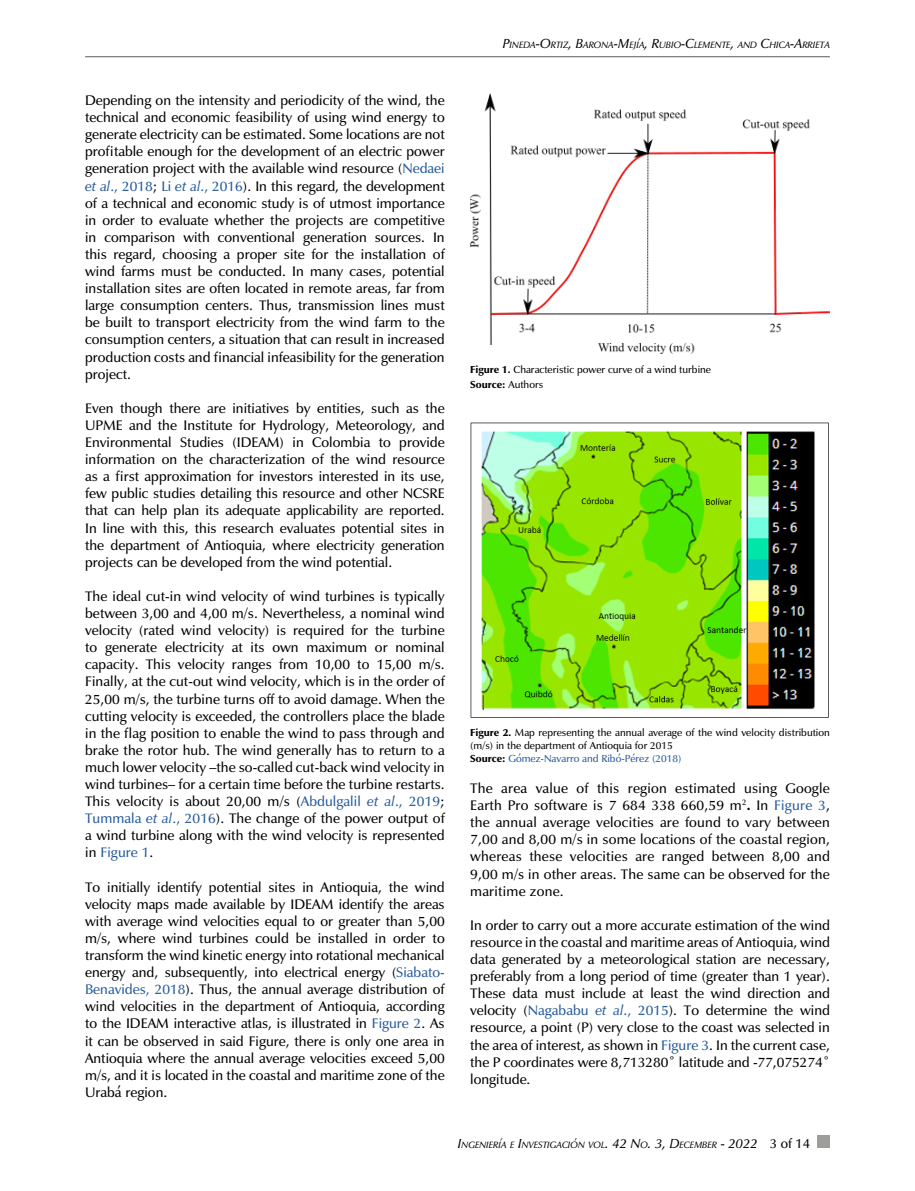
<style>
.page{position:relative;width:915px;height:1191px;background:#fff}
.page>*{position:absolute;margin:0;border:0;box-sizing:border-box;transform-origin:0 0}
.t1{font:14.25px/17.1px "Epigrafica";color:#000;text-align:justify}
.t2{font:13.5px "Epigrafica";color:#000}
.t3{font:10.5px/12.6px "Epigrafica";color:#000}
.t4{font:italic 9.45px "Epigrafica";color:#000}
.s1{font-size:13.5px}
.s2{color:#275b9b}
.s3{font-style:italic;color:#275b9b}
.s4{font-weight:700}
</style>
<div class="page">
<hr style="left:85px;top:56px;width:744px;height:1px;background:#706f6f">
<div style="left:816px;top:1135px;width:13px;height:13px;background:#9d9d9c"></div>
<img style="left:470px;top:93px;width:359px;height:260px">
<img style="left:470px;top:423px;width:359px;height:295px">
<p class="t4" style="left:502px;top:39px;width:328px"><span class="s1">P</span>INEDA<span class="s1">-O</span>RTIZ<span class="s1">, B</span>ARONA<span class="s1">-M</span>EJÍA<span class="s1">, R</span>UBIO<span class="s1">-C</span>LEMENTE<span class="s1">,</span> AND <span class="s1">C</span>HICA<span class="s1">-A</span>RRIETA</p>
<p class="t1" style="left:85px;top:91px;width:361px">Depending on the intensity and periodicity of the wind, the technical and economic feasibility of using wind energy to generate electricity can be estimated. Some locations are not profitable enough for the development of an electric power generation project with the available wind resource (<span class="s2">Nedaei </span><span class="s3">et al</span><span class="s2">., 2018</span>; <span class="s2">Li</span> <span class="s3">et al</span><span class="s2">., 2016</span>). In this regard, the development of a technical and economic study is of utmost importance in order to evaluate whether the projects are competitive in comparison with conventional generation sources. In this regard, choosing a proper site for the installation of wind farms must be conducted. In many cases, potential installation sites are often located in remote areas, far from large consumption centers. Thus, transmission lines must be built to transport electricity from the wind farm to the consumption centers, a situation that can result in increased production costs and financial infeasibility for the generation project.</p>
<p class="t1" style="left:85px;top:399px;width:361px">Even though there are initiatives by entities, such as the UPME and the Institute for Hydrology, Meteorology, and Environmental Studies (IDEAM) in Colombia to provide information on the characterization of the wind resource as a first approximation for investors interested in its use, few public studies detailing this resource and other NCSRE that can help plan its adequate applicability are reported.<br>In line with this, this research evaluates potential sites in the department of Antioquia, where electricity generation projects can be developed from the wind potential.</p>
<p class="t1" style="left:85px;top:587px;width:361px">The ideal cut-in wind velocity of wind turbines is typically between 3,00 and 4,00 m/s. Nevertheless, a nominal wind velocity (rated wind velocity) is required for the turbine to generate electricity at its own maximum or nominal capacity. This velocity ranges from 10,00 to 15,00 m/s.<br>Finally, at the cut-out wind velocity, which is in the order of 25,00 m/s, the turbine turns off to avoid damage. When the cutting velocity is exceeded, the controllers place the blade in the flag position to enable the wind to pass through and brake the rotor hub. The wind generally has to return to a much lower velocity –the so-called cut-back wind velocity in wind turbines– for a certain time before the turbine restarts.<br>This velocity is about 20,00 m/s (<span class="s2">Abdulgalil</span> <span class="s3">et al</span><span class="s2">., 2019</span>; <span class="s2">Tummala</span> <span class="s3">et al</span><span class="s2">., 2016</span>). The change of the power output of a wind turbine along with the wind velocity is represented in <span class="s2">Figure 1</span>.</p>
<p class="t1" style="left:85px;top:878px;width:361px">To initially identify potential sites in Antioquia, the wind velocity maps made available by IDEAM identify the areas with average wind velocities equal to or greater than 5,00 m/s, where wind turbines could be installed in order to transform the wind kinetic energy into rotational mechanical energy and, subsequently, into electrical energy (<span class="s2">Siabato-Benavides, 2018</span>). Thus, the annual average distribution of wind velocities in the department of Antioquia, according to the IDEAM interactive atlas, is illustrated in <span class="s2">Figure 2</span>. As it can be observed in said Figure, there is only one area in Antioquia where the annual average velocities exceed 5,00 m/s, and it is located in the coastal and maritime zone of the Urabá region.</p>
<p class="t3" style="left:470px;top:362px;width:242px;line-height:14.4px"><span class="s4">Figure 1.</span> Characteristic power curve of a wind turbine<br><span class="s4">Source:</span> Authors</p>
<p class="t3" style="left:470px;top:726px;width:361px"><span class="s4">Figure 2.</span> Map representing the annual average of the wind velocity distribution (m/s) in the department of Antioquia for 2015<br><span class="s4">Source:</span> <span class="s2">Gómez-Navarro and Ribó-Pérez (2018)</span></p>
<p class="t1" style="left:470px;top:779px;width:361px">The area value of this region estimated using Google Earth Pro software is 7 684 338 660,59 m<sup>2</sup><span class="s4">.</span> In <span class="s2">Figure 3</span>, the annual average velocities are found to vary between 7,00 and 8,00 m/s in some locations of the coastal region, whereas these velocities are ranged between 8,00 and 9,00 m/s in other areas. The same can be observed for the maritime zone.</p>
<p class="t1" style="left:470px;top:916px;width:361px">In order to carry out a more accurate estimation of the wind resource in the coastal and maritime areas of Antioquia, wind data generated by a meteorological station are necessary, preferably from a long period of time (greater than 1 year).<br>These data must include at least the wind direction and velocity (<span class="s2">Nagababu</span> <span class="s3">et al</span><span class="s2">., 2015</span>). To determine the wind resource, a point (P) very close to the coast was selected in the area of interest, as shown in <span class="s2">Figure 3</span>. In the current case, the P coordinates were 8,713280° latitude and -77,075274° longitude.</p>
<p class="t4" style="left:457px;top:1139px;width:301px"><span class="s1">I</span>NGENIERÍA E <span class="s1">I</span>NVESTIGACIÓN VOL<span class="s1">. 42 N</span>O<span class="s1">. 3, D</span>ECEMBER <span class="s1">- 2022</span></p>
<p class="t2" style="left:769px;top:1135px;width:42px">3 of 14</p>
</div>
